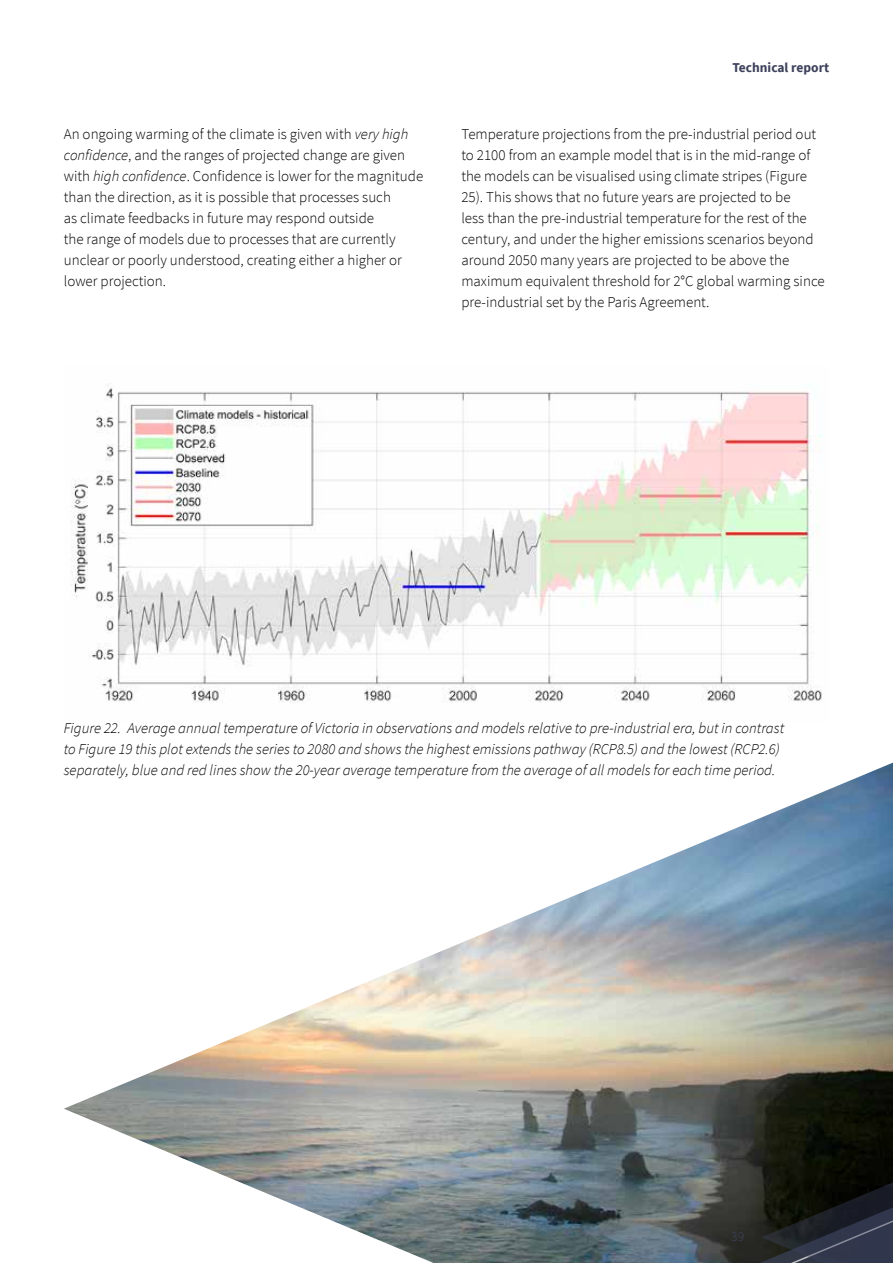
<style>
.page{position:relative;width:893px;height:1263px;background:#fff}
.page>*{position:absolute;margin:0;border:0;box-sizing:border-box;transform-origin:0 0}
.t1{font:300 15px/21px "Source Sans Pro";color:#000}
.t2{font:italic 300 15px/21px "Source Sans Pro";color:#000}
.t3{font:700 13.5px "Source Sans Pro";color:#3d425c}
.t4{font:300 13.5px "Source Sans Pro";color:#3d425c}
.s1{font-style:italic}
</style>
<div class="page">
<img style="left:71px;top:383px;width:752px;height:320px">
<img style="left:64px;top:763px;width:829px;height:500px">
<svg style="left:644px;top:1171px;width:249px;height:92px;background:#343a3c"></svg>
<p class="t3" style="left:732px;top:58px;width:98px">Technical report</p>
<p class="t1" style="left:64px;top:123px;width:361px">An ongoing warming of the climate is given with <span class="s1">very high confidence</span>, and the ranges of projected change are given with <span class="s1">high confidence</span>. Confidence is lower for the magnitude than the direction, as it is possible that processes such<br>as climate feedbacks in future may respond outside<br>the range of models due to processes that are currently unclear or poorly understood, creating either a higher or lower projection.</p>
<p class="t1" style="left:461px;top:123px;width:365px">Temperature projections from the pre-industrial period out to 2100 from an example model that is in the mid-range of the models can be visualised using climate stripes (Figure 25). This shows that no future years are projected to be<br>less than the pre-industrial temperature for the rest of the century, and under the higher emissions scenarios beyond around 2050 many years are projected to be above the maximum equivalent threshold for 2°C global warming since pre-industrial set by the Paris Agreement.</p>
<p class="t2" style="left:64px;top:717px;width:722px">Figure 22. Average annual temperature of Victoria in observations and models relative to pre-industrial era, but in contrast to Figure 19 this plot extends the series to 2080 and shows the highest emissions pathway (RCP8.5) and the lowest (RCP2.6) separately, blue and red lines show the 20-year average temperature from the average of all models for each time period.</p>
<p class="t4" style="left:731px;top:1228px;width:14px">39</p>
</div>
